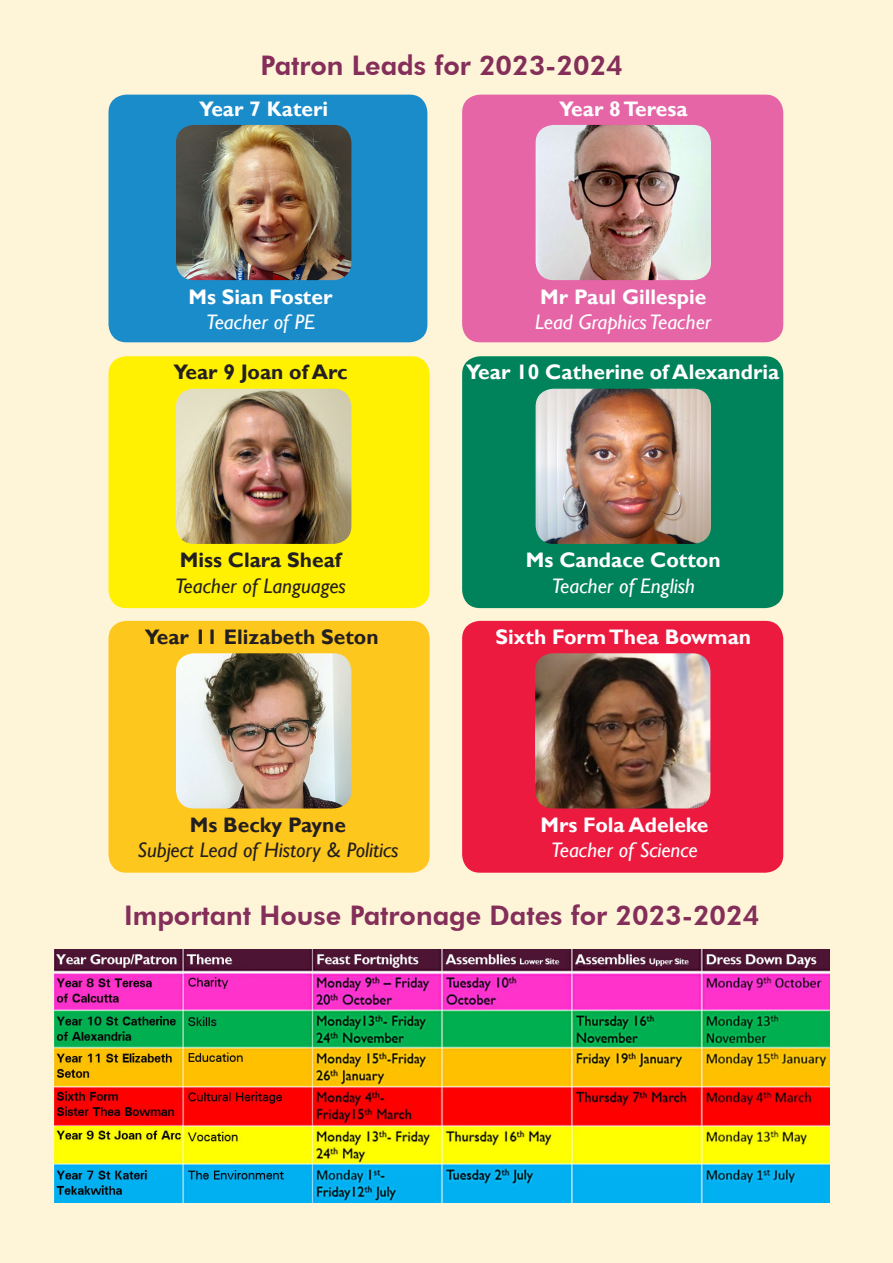
<style>
.page{position:relative;width:893px;height:1263px;background:#fef4d8}
.page>*{position:absolute;margin:0;border:0;box-sizing:border-box;transform-origin:0 0}
.t1{font:800 27px "Futura BT";color:#842e5a}
.t2{font:700 21px "Gill Sans";color:#fff}
.t3{font:italic 21px "Gill Sans";color:#fff}
.t4{font:700 21px "Gill Sans";color:#231f20}
.t5{font:italic 21px "Gill Sans";color:#231f20}
</style>
<div class="page">
<img style="left:54px;top:949px;width:775px;height:253px">
<div style="left:108px;top:95px;width:319px;height:247px;background:#1a8cca;border-radius:18px"></div>
<div style="left:462px;top:95px;width:321px;height:247px;background:#e565a6;border-radius:18px"></div>
<div style="left:108px;top:356px;width:322px;height:252px;background:#fff101;border-radius:18px"></div>
<div style="left:462px;top:356px;width:321px;height:252px;background:#00835a;border-radius:18px"></div>
<div style="left:108px;top:621px;width:322px;height:252px;background:#fec71d;border-radius:18px"></div>
<div style="left:462px;top:621px;width:321px;height:252px;background:#ed1a40;border-radius:18px"></div>
<img style="left:176px;top:125px;width:175px;height:155px">
<img style="left:536px;top:125px;width:175px;height:155px">
<img style="left:176px;top:389px;width:175px;height:155px">
<img style="left:536px;top:389px;width:175px;height:155px">
<img style="left:176px;top:653px;width:175px;height:155px">
<img style="left:535px;top:653px;width:175px;height:155px">
<p class="t1" style="left:261px;top:49px;width:364px">Patron Leads for 2023-2024</p>
<p class="t2" style="left:199px;top:96px;width:131px">Year 7 Kateri</p>
<p class="t2" style="left:559px;top:96px;width:130px">Year 8 Teresa</p>
<p class="t2" style="left:188px;top:284px;width:145px">Ms Sian Foster</p>
<p class="t3" style="left:206px;top:310px;width:110px">Teacher of PE</p>
<p class="t2" style="left:540px;top:284px;width:168px">Mr Paul Gillespie</p>
<p class="t3" style="left:535px;top:310px;width:178px">Lead Graphics Teacher</p>
<p class="t4" style="left:173px;top:360px;width:176px">Year 9 Joan of Arc</p>
<p class="t2" style="left:466px;top:360px;width:315px">Year 10 Catherine of Alexandria</p>
<p class="t4" style="left:180px;top:548px;width:163px">Miss Clara Sheaf</p>
<p class="t5" style="left:175px;top:573px;width:172px">Teacher of Languages</p>
<p class="t2" style="left:526px;top:548px;width:196px">Ms Candace Cotton</p>
<p class="t3" style="left:552px;top:573px;width:145px">Teacher of English</p>
<p class="t4" style="left:145px;top:624px;width:235px">Year 11 Elizabeth Seton</p>
<p class="t2" style="left:495px;top:624px;width:257px">Sixth Form Thea Bowman</p>
<p class="t4" style="left:190px;top:812px;width:158px">Ms Becky Payne</p>
<p class="t5" style="left:137px;top:838px;width:263px">Subject Lead of History &amp; Politics</p>
<p class="t2" style="left:540px;top:812px;width:169px">Mrs Fola Adeleke</p>
<p class="t3" style="left:551px;top:838px;width:148px">Teacher of Science</p>
<p class="t1" style="left:124px;top:899px;width:637px">Important House Patronage Dates for 2023-2024</p>
</div>
